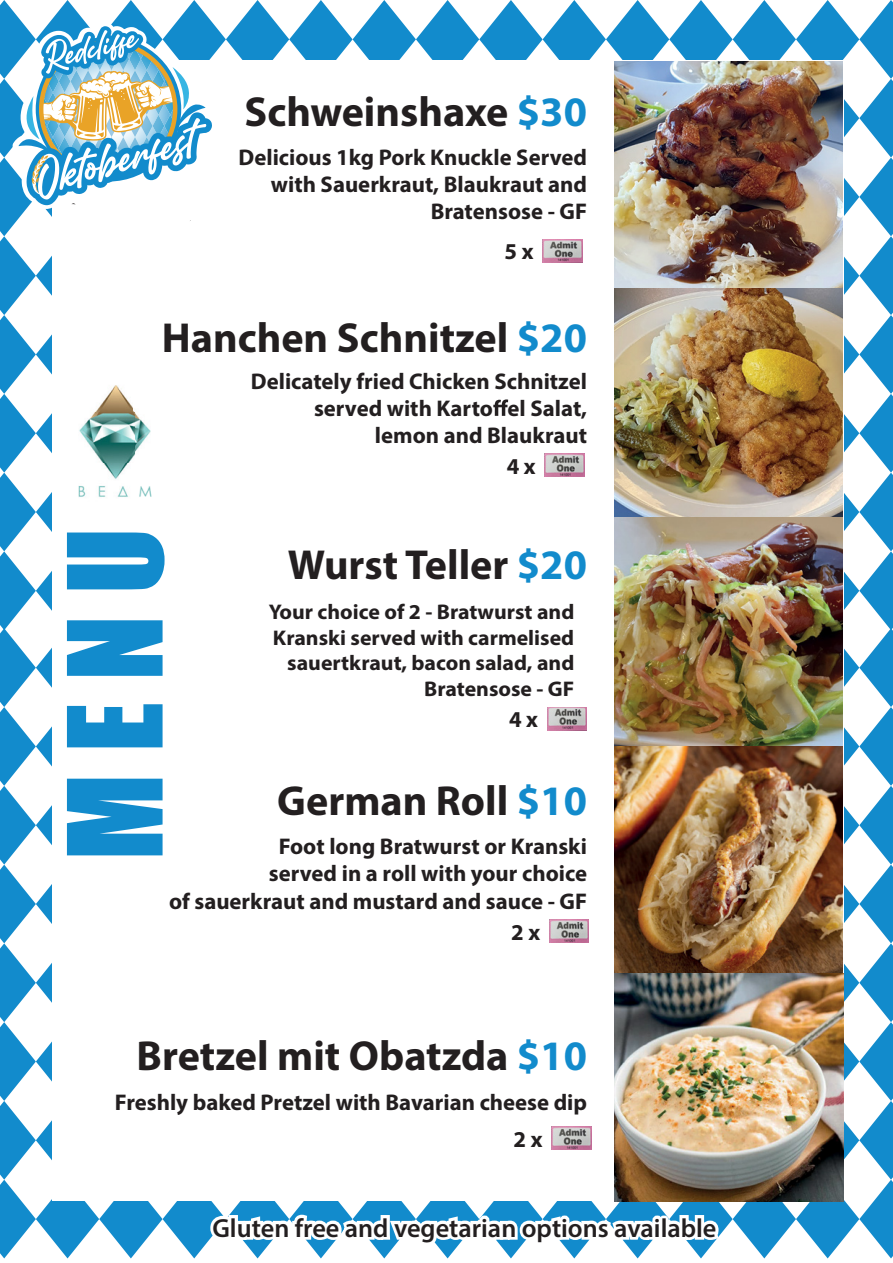
<style>
.page{position:relative;width:893px;height:1263px;background:#fff}
.page>*{position:absolute;margin:0;border:0;box-sizing:border-box;transform-origin:0 0}
.t1{font:120.9px "Impact";color:#128bcc}
.t2{font:700 42.15px "Myriad Pro";color:#231f20}
.t3{font:600 26.25px "Myriad Pro";color:#231f20}
.t4{font:700 22.8px/27.3px "Myriad Pro";color:#231f20;text-align:right}
.t5{font:700 21.3px/25.5px "Myriad Pro";color:#231f20;text-align:right}
.s1{color:#128bcc}
.s2{color:#fff}
</style>
<div class="page">
<img style="left:0;top:0;width:893px;height:1259px">
<img style="left:543px;top:239px;width:39px;height:23px">
<img style="left:545px;top:454px;width:39px;height:22px">
<img style="left:547px;top:707px;width:40px;height:23px">
<img style="left:549px;top:920px;width:40px;height:23px">
<img style="left:552px;top:1127px;width:39px;height:22px">
<img style="left:55px;top:362px;width:118px;height:151px">
<h2 class="t2" style="left:244px;top:84px;width:344px">Schweinshaxe <span class="s1">$30</span></h2>
<p class="t4" style="left:239px;top:143px;width:350px">Delicious 1kg Pork Knuckle Served with Sauerkraut, Blaukraut and<br>Bratensose - GF</p>
<p class="t4" style="left:504px;top:237px;width:31px">5 x</p>
<h2 class="t2" style="left:162px;top:310px;width:427px">Hanchen Schnitzel <span class="s1">$20</span></h2>
<p class="t4" style="left:251px;top:366px;width:338px">Delicately fried Chicken Schnitzel served with Karto el Salat, lemon and Blaukraut</p>
<p class="t4" style="left:507px;top:452px;width:31px">4 x</p>
<h1 class="t1" style="left:21px;top:860px;width:334px;rotate:-90deg">M E N U</h1>
<h2 class="t2" style="left:288px;top:537px;width:301px">Wurst Teller <span class="s1">$20</span></h2>
<p class="t5" style="left:269px;top:599px;width:307px">Your choice of 2 - Bratwurst and<br>Kranski served with carmelised sauertkraut, bacon salad, and<br>Bratensose - GF</p>
<p class="t4" style="left:509px;top:705px;width:31px">4 x</p>
<h2 class="t2" style="left:277px;top:773px;width:311px">German Roll <span class="s1">$10</span></h2>
<p class="t4" style="left:169px;top:832px;width:420px">Foot long Bratwurst or Kranski<br>served in a roll with your choice<br>of sauerkraut and mustard and sauce - GF</p>
<p class="t4" style="left:511px;top:918px;width:31px">2 x</p>
<h2 class="t2" style="left:137px;top:1028px;width:452px">Bretzel mit Obatzda <span class="s1">$10</span></h2>
<p class="t4" style="left:115px;top:1088px;width:474px">Freshly baked Pretzel with Bavarian cheese dip</p>
<p class="t4" style="left:514px;top:1125px;width:31px">2 x</p>
<p class="t3" style="left:212px;top:1211px;width:456px">Glut<span class="s2">en free and v</span>egetarian options <span class="s2">av i</span></p>
<p class="t3" style="left:641px;top:1211px;width:77px">ailable</p>
</div>
